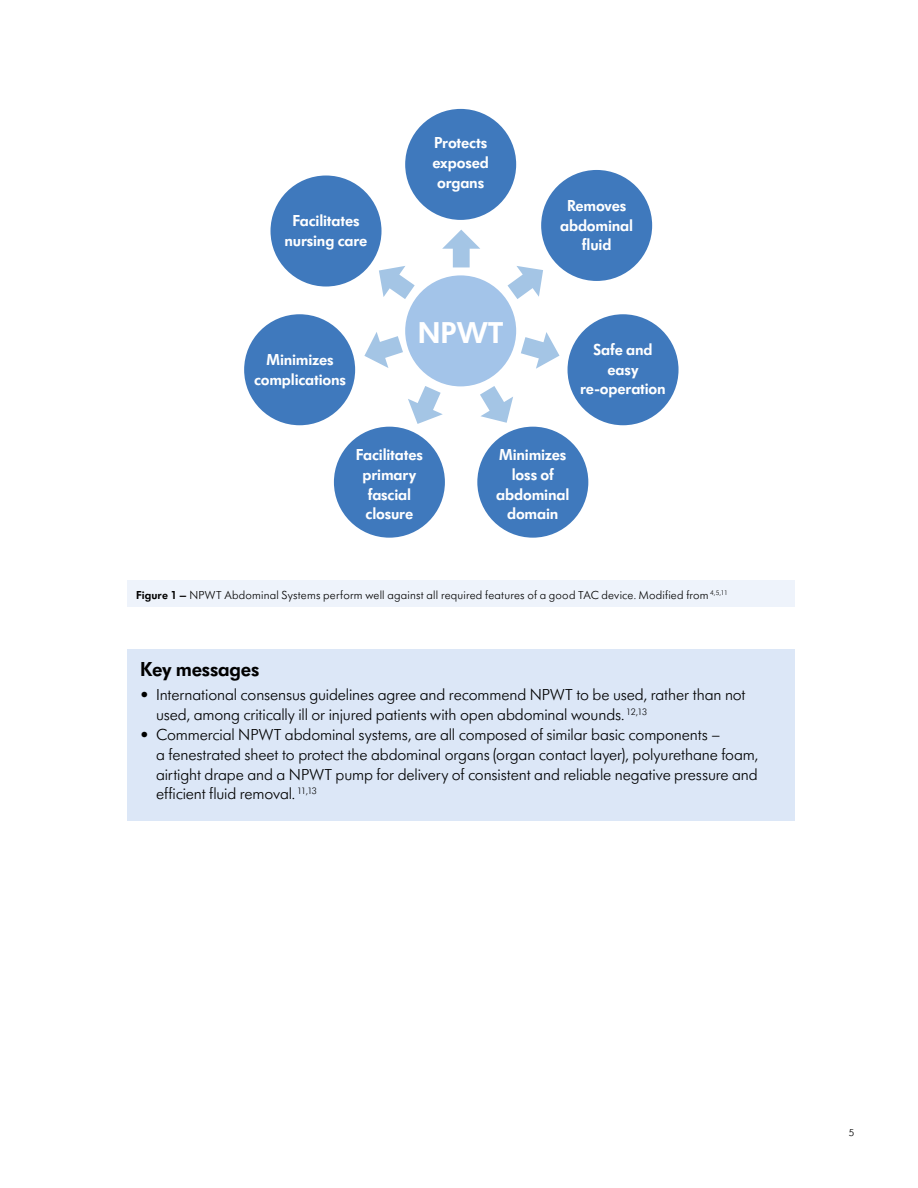
<style>
.page{position:relative;width:918px;height:1188px;background:#fff}
.page>*{position:absolute;margin:0;border:0;box-sizing:border-box;transform-origin:0 0}
.t1{font:600 31.35px "Futura SB Medela";color:#fff}
.t2{font:600 21px "Futura SB Medela";letter-spacing:-.01em;color:#000}
.t3{font:300 16.5px/19.8px "Futura SB Medela";letter-spacing:-.01em;color:#000}
.t4{font:600 16.5px/19.8px "Futura SB Medela";letter-spacing:-.01em;color:#fff;text-align:center}
.t5{font:300 12px "Futura SB Medela";letter-spacing:.015em;color:#000}
.t6{font:300 10.5px "Futura SB Medela";color:#000}
.s1{font-weight:600}
</style>
<div class="page">
<div style="left:128px;top:650px;width:667px;height:171px;background:#dce7f7"></div>
<div style="left:128px;top:581px;width:667px;height:26px;background:#eef3fb"></div>
<div style="left:271px;top:176px;width:111px;height:111px;background:#3f79bd;border-radius:50%"></div>
<div style="left:477px;top:427px;width:111px;height:111px;background:#3f79bd;border-radius:50%"></div>
<div style="left:405px;top:109px;width:111px;height:111px;background:#3f79bd;border-radius:50%"></div>
<div style="left:541px;top:170px;width:111px;height:111px;background:#3f79bd;border-radius:50%"></div>
<div style="left:568px;top:314px;width:111px;height:111px;background:#3f79bd;border-radius:50%"></div>
<div style="left:244px;top:314px;width:111px;height:111px;background:#3f79bd;border-radius:50%"></div>
<div style="left:334px;top:427px;width:111px;height:111px;background:#3f79bd;border-radius:50%"></div>
<div style="left:405px;top:275px;width:111px;height:111px;background:#a3c4e9;border-radius:50%"></div>
<svg style="left:508px;top:266px;width:35px;height:33px"></svg>
<svg style="left:379px;top:266px;width:36px;height:33px"></svg>
<svg style="left:442px;top:230px;width:38px;height:37px"></svg>
<svg style="left:408px;top:386px;width:35px;height:38px"></svg>
<svg style="left:480px;top:386px;width:33px;height:37px"></svg>
<svg style="left:521px;top:332px;width:38px;height:37px"></svg>
<svg style="left:364px;top:332px;width:39px;height:36px"></svg>
<p class="t4" style="left:285px;top:211px;width:84px">Facilitates nursing care</p>
<p class="t4" style="left:254px;top:350px;width:94px">Minimizes complications</p>
<p class="t4" style="left:432px;top:133px;width:58px;text-align:justify">Protects exposed organs</p>
<h1 class="t1" style="left:418px;top:314px;width:87px">NPWT</h1>
<p class="t4" style="left:560px;top:195px;width:75px">Removes abdominal fluid</p>
<p class="t4" style="left:580px;top:339px;width:87px">Safe and easy re-operation</p>
<p class="t4" style="left:356px;top:445px;width:69px">Facilitates primary fascial closure</p>
<p class="t4" style="left:496px;top:445px;width:75px">Minimizes loss of abdominal domain</p>
<p class="t5" style="left:136px;top:587px;width:593px"><span class="s1">Figure 1 –</span> NPWT Abdominal Systems perform well against all required features of a good TAC device. Modified from <sup>4,5,11</sup></p>
<p class="t2" style="left:140px;top:657px;width:121px">Key messages</p>
<p class="t3" style="left:156px;top:685px;width:591px;text-indent:-16px">• International consensus guidelines agree and recommend NPWT to be used, rather than not used, among critically ill or injured patients with open abdominal wounds. <sup>12,13</sup></p>
<p class="t3" style="left:156px;top:724px;width:604px;text-indent:-16px">• Commercial NPWT abdominal systems, are all composed of similar basic components –<br>a fenestrated sheet to protect the abdominal organs (organ contact layer), polyurethane foam, airtight drape and a NPWT pump for delivery of consistent and reliable negative pressure and efficient fluid removal. <sup>11,13</sup></p>
<p class="t6" style="left:849px;top:1127px;width:7px">5</p>
</div>
